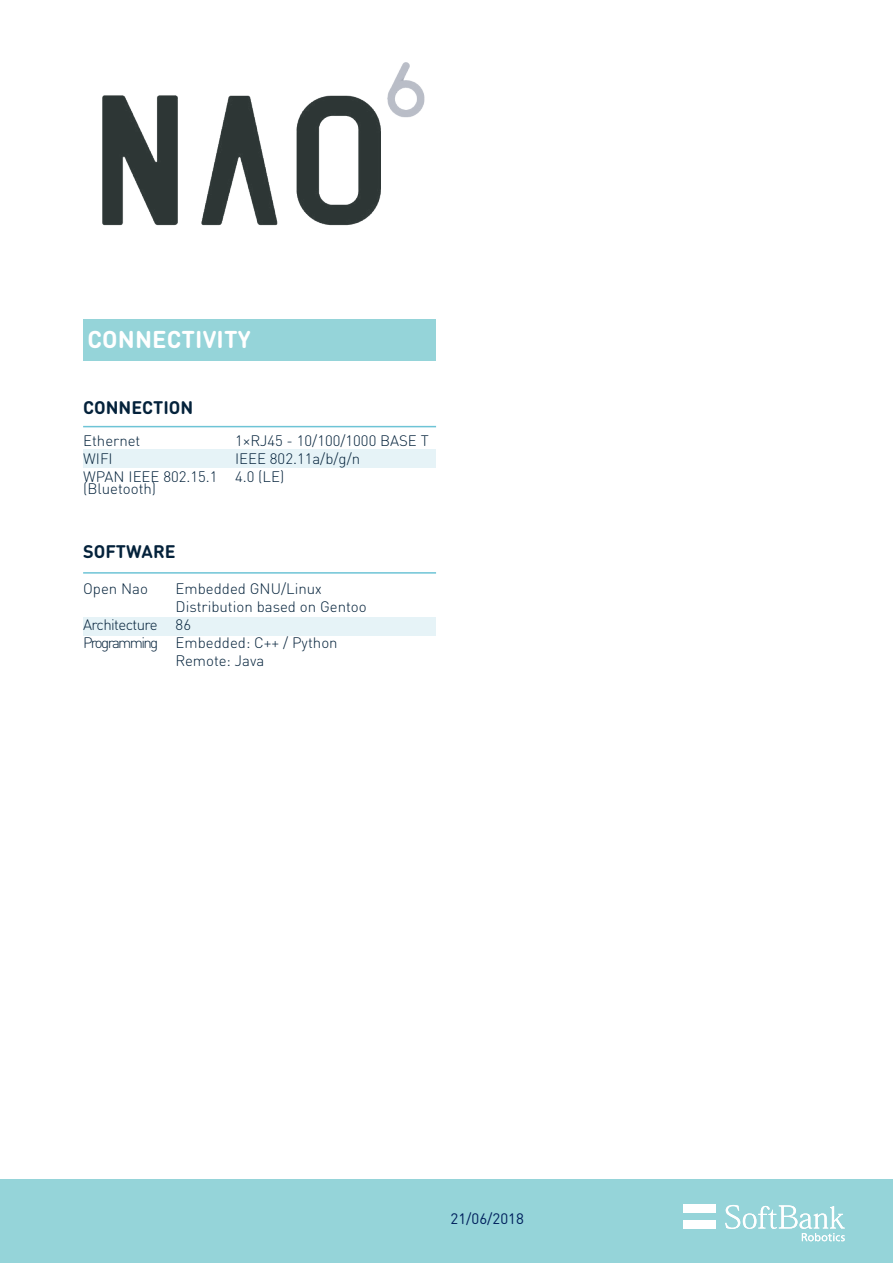
<style>
.page{position:relative;width:893px;height:1263px;background:#fff}
.page>*{position:absolute;margin:0;border:0;box-sizing:border-box;transform-origin:0 0}
.Table_Title_1{font:700 24px "DIN Round Pro";letter-spacing:.005em;color:#fff}
.t1{font:700 18px "DIN Round Pro";color:#04223b}
.paragraphe_texte{font:300 15px/18px "DIN Round Pro";color:#04223b}
.paragraphe_texte-2{font:300 15px "DIN Round Pro";letter-spacing:-.04em;color:#04223b}
.paragraphe_texte-3{font:300 15px "DIN Round Pro";letter-spacing:-.11em;color:#04223b}
.section_titre{font:15px "DIN Round Pro";color:#00215d}
</style>
<div class="page">
<div style="left:0;top:1179px;width:893px;height:84px;background:#95d4d9"></div>
<img style="left:102px;top:62px;width:323px;height:164px">
<div style="left:684px;top:1205px;width:32px;height:8px;background:#fff"></div>
<div style="left:684px;top:1221px;width:32px;height:8px;background:#fff"></div>
<svg style="left:725px;top:1205px;width:120px;height:36px"></svg>
<div style="left:83px;top:618px;width:353px;height:18px;background:#e6f3f7"></div>
<hr style="left:83px;top:572px;width:353px;height:2px;background:#6ec4d6">
<div style="left:83px;top:320px;width:353px;height:41px;background:#95d4d9"></div>
<div style="left:83px;top:449px;width:353px;height:18px;background:#e6f3f7"></div>
<hr style="left:83px;top:426px;width:353px;height:1px;background:#6ec4d6">
<p class="Table_Title_1" style="left:87px;top:323px;width:165px">CONNECTIVITY</p>
<p class="t1" style="left:83px;top:395px;width:112px">CONNECTION</p>
<p class="paragraphe_texte" style="left:83px;top:431px;width:59px">Ethernet</p>
<p class="paragraphe_texte" style="left:83px;top:449px;width:31px">WIFI</p>
<p class="paragraphe_texte" style="left:83px;top:470px;width:136px;line-height:12px">WPAN IEEE 802.15.1 (Bluetooth)</p>
<p class="t1" style="left:83px;top:539px;width:94px">SOFTWARE</p>
<p class="paragraphe_texte" style="left:235px;top:431px;width:195px">1×RJ45 - 10/100/1000 BASE T<br>IEEE 802.11a/b/g/n</p>
<p class="paragraphe_texte" style="left:235px;top:467px;width:51px">4.0 (LE)</p>
<p class="paragraphe_texte" style="left:83px;top:579px;width:66px">Open Nao</p>
<p class="paragraphe_texte-2" style="left:83px;top:615px;width:76px">Architecture</p>
<p class="paragraphe_texte-3" style="left:83px;top:633px;width:77px">Programming</p>
<p class="paragraphe_texte" style="left:176px;top:579px;width:148px">Embedded GNU/Linux</p>
<p class="paragraphe_texte" style="left:176px;top:597px;width:193px">Distribution based on Gentoo</p>
<p class="paragraphe_texte" style="left:176px;top:615px;width:17px">86</p>
<p class="paragraphe_texte" style="left:176px;top:633px;width:164px">Embedded: C++ / Python</p>
<p class="paragraphe_texte" style="left:176px;top:651px;width:90px">Remote: Java</p>
<p class="section_titre" style="left:451px;top:1209px;width:75px">21/06/2018</p>
</div>
